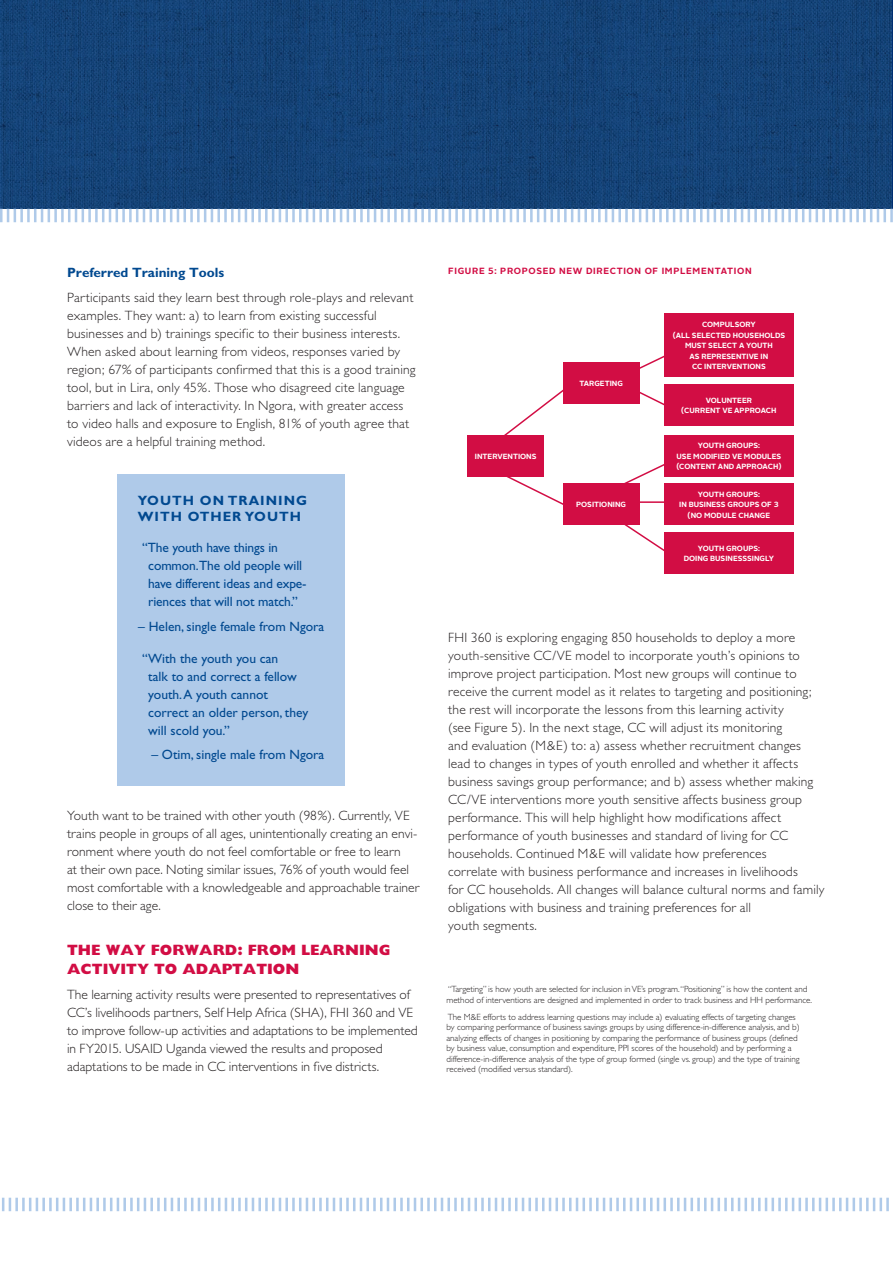
<style>
.page{position:relative;width:893px;height:1263px;background:#fff}
.page>*{position:absolute;margin:0;border:0;box-sizing:border-box;transform-origin:0 0}
._1_TechFS_Subhead{font:800 15px/18.8px "Gill Sans";color:#d20d44}
._1_TechFS_BodyText{font:300 13.5px/18px "Gill Sans";letter-spacing:.015em;color:#231f20}
.Key_Facts_Sidebar_Ma{font:13.5px/18px "Gill Sans";color:#014990}
.Sidebar_Header{font:700 13.5px/16.2px "Gill Sans";letter-spacing:.075em;color:#014990}
.subhead_2{font:700 13.5px "Gill Sans";color:#014990}
.References{font:300 9px/10.5px "Gill Sans";letter-spacing:-.005em;color:#231f20}
.Sidebar_Header-2{font:700 9px "Alright Sans";letter-spacing:.075em;color:#d20d44}
.subhead2{font:700 7.5px/10.5px "Alright Sans";color:#fff;text-align:center}
</style>
<div class="page">
<svg style="left:2px;top:1197px;width:887px;height:15px"></svg>
<hr style="left:628px;top:501px;width:54px;height:2px;background:#d20d44">
<div style="left:664px;top:313px;width:129px;height:64px;background:#d20d44"></div>
<div style="left:664px;top:385px;width:129px;height:41px;background:#d20d44"></div>
<div style="left:664px;top:435px;width:129px;height:41px;background:#d20d44"></div>
<div style="left:664px;top:484px;width:129px;height:41px;background:#d20d44"></div>
<div style="left:664px;top:532px;width:129px;height:41px;background:#d20d44"></div>
<div style="left:563px;top:484px;width:76px;height:41px;background:#d20d44"></div>
<div style="left:468px;top:436px;width:76px;height:41px;background:#d20d44"></div>
<svg style="left:500px;top:389px;width:63px;height:47px"></svg>
<svg style="left:507px;top:477px;width:64px;height:28px"></svg>
<svg style="left:624px;top:518px;width:40px;height:34px"></svg>
<svg style="left:599px;top:355px;width:75px;height:51px"></svg>
<svg style="left:599px;top:464px;width:69px;height:33px"></svg>
<div style="left:563px;top:363px;width:76px;height:41px;background:#d20d44"></div>
<svg style="left:0;top:0;width:893px;height:209px;background:#144276"></svg>
<svg style="left:0;top:209px;width:893px;height:13px"></svg>
<div style="left:117px;top:474px;width:227px;height:312px;background:#afcae9"></div>
<p class="subhead_2" style="left:67px;top:265px;width:159px">Preferred Training Tools</p>
<p class="_1_TechFS_BodyText" style="left:67px;top:289px;width:350px">Participants said they learn best through role-plays and relevant examples. They want: a) to learn from existing successful businesses and b) trainings specific to their business interests.<br>When asked about learning from videos, responses varied by region; 67% of participants confirmed that this is a good training tool, but in Lira, only 45%. Those who disagreed cite language barriers and lack of interactivity. In Ngora, with greater access to video halls and exposure to English, 81% of youth agree that videos are a helpful training method.</p>
<p class="Sidebar_Header" style="left:138px;top:492px;width:171px">YOUTH ON TRAINING<br>WITH OTHER YOUTH</p>
<p class="Key_Facts_Sidebar_Ma" style="left:148px;top:539px;width:160px;text-indent:-6px">“The youth have things in common.The old people will have different ideas and expe&shy;riences that will not match.”</p>
<p class="Key_Facts_Sidebar_Ma" style="left:138px;top:617px;width:187px">– Helen, single female from Ngora</p>
<p class="Key_Facts_Sidebar_Ma" style="left:148px;top:649px;width:162px;text-indent:-6px">“With the youth you can<br>talk to and correct a fellow youth. A youth cannot correct an older person, they will scold you.”</p>
<p class="Key_Facts_Sidebar_Ma" style="left:151px;top:746px;width:174px">– Otim, single male from Ngora</p>
<p class="_1_TechFS_BodyText" style="left:67px;top:806px;width:354px">Youth want to be trained with other youth (98%). Currently, VE trains people in groups of all ages, unintentionally creating an envi&shy;ronment where youth do not feel comfortable or free to learn<br>at their own pace. Noting similar issues, 76% of youth would feel most comfortable with a knowledgeable and approachable trainer close to their age.</p>
<p class="_1_TechFS_Subhead" style="left:67px;top:941px;width:325px">THE WAY FORWARD: FROM LEARNING<br>ACTIVITY TO ADAPTATION</p>
<p class="_1_TechFS_BodyText" style="left:67px;top:985px;width:352px">The learning activity results were presented to representatives of CC’s livelihoods partners, Self Help Africa (SHA), FHI 360 and VE to improve follow-up activities and adaptations to be implemented in FY2015. USAID Uganda viewed the results and proposed adaptations to be made in CC interventions in five districts.</p>
<p class="Sidebar_Header-2" style="left:448px;top:265px;width:305px">FIGURE 5: PROPOSED NEW DIRECTION OF IMPLEMENTATION</p>
<p class="subhead2" style="left:475px;top:451px;width:63px">INTERVENTIONS</p>
<p class="subhead2" style="left:579px;top:378px;width:45px">TARGETING</p>
<p class="subhead2" style="left:576px;top:499px;width:51px">POSITIONING</p>
<p class="subhead2" style="left:673px;top:319px;width:114px">COMPULSORY<br>(ALL SELECTED HOUSEHOLDS<br>MUST SELECT A YOUTH<br>AS REPRESENTIVE IN<br>CC INTERVENTIONS</p>
<p class="subhead2" style="left:681px;top:395px;width:97px">VOLUNTEER<br>(CURRENT VE APPROACH</p>
<p class="subhead2" style="left:676px;top:440px;width:107px">YOUTH GROUPS:<br>USE MODIFIED VE MODULES (CONTENT AND APPROACH)</p>
<p class="subhead2" style="left:679px;top:489px;width:101px">YOUTH GROUPS:<br>IN BUSINESS GROUPS OF 3 (NO MODULE CHANGE</p>
<p class="subhead2" style="left:684px;top:543px;width:92px">YOUTH GROUPS:<br>DOING BUSINESSSINGLY</p>
<p class="_1_TechFS_BodyText" style="left:448px;top:628px;width:378px">FHI 360 is exploring engaging 850 households to deploy a more youth-sensitive CC/VE model to incorporate youth’s opinions to improve project participation. Most new groups will continue to receive the current model as it relates to targeting and positioning; the rest will incorporate the lessons from this learning activity<br>(see Figure 5). In the next stage, CC will adjust its monitoring<br>and evaluation (M&amp;E) to: a) assess whether recruitment changes lead to changes in types of youth enrolled and whether it affects business savings group performance; and b) assess whether making CC/VE interventions more youth sensitive affects business group performance. This will help highlight how modifications affect performance of youth businesses and standard of living for CC households. Continued M&amp;E will validate how preferences<br>correlate with business performance and increases in livelihoods<br>for CC households. All changes will balance cultural norms and family obligations with business and training preferences for all<br>youth segments.</p>
<p class="References" style="left:446px;top:984px;width:367px">“Targeting” is how youth are selected for inclusion in VE’s program. “Positioning” is how the content and method of interventions are designed and implemented in order to track business and HH performance.</p>
<p class="References" style="left:446px;top:1012px;width:355px">The M&amp;E efforts to address learning questions may include a) evaluating effects of targeting changes by comparing performance of business savings groups by using difference-in-difference analysis, and b) analyzing effects of changes in positioning by comparing the performance of business groups (defined by business value, consumption and expenditure, PPI scores of the household) and by performing a difference-in-difference analysis of the type of group formed (single vs. group) and the type of training received (modified versus standard).</p>
</div>
